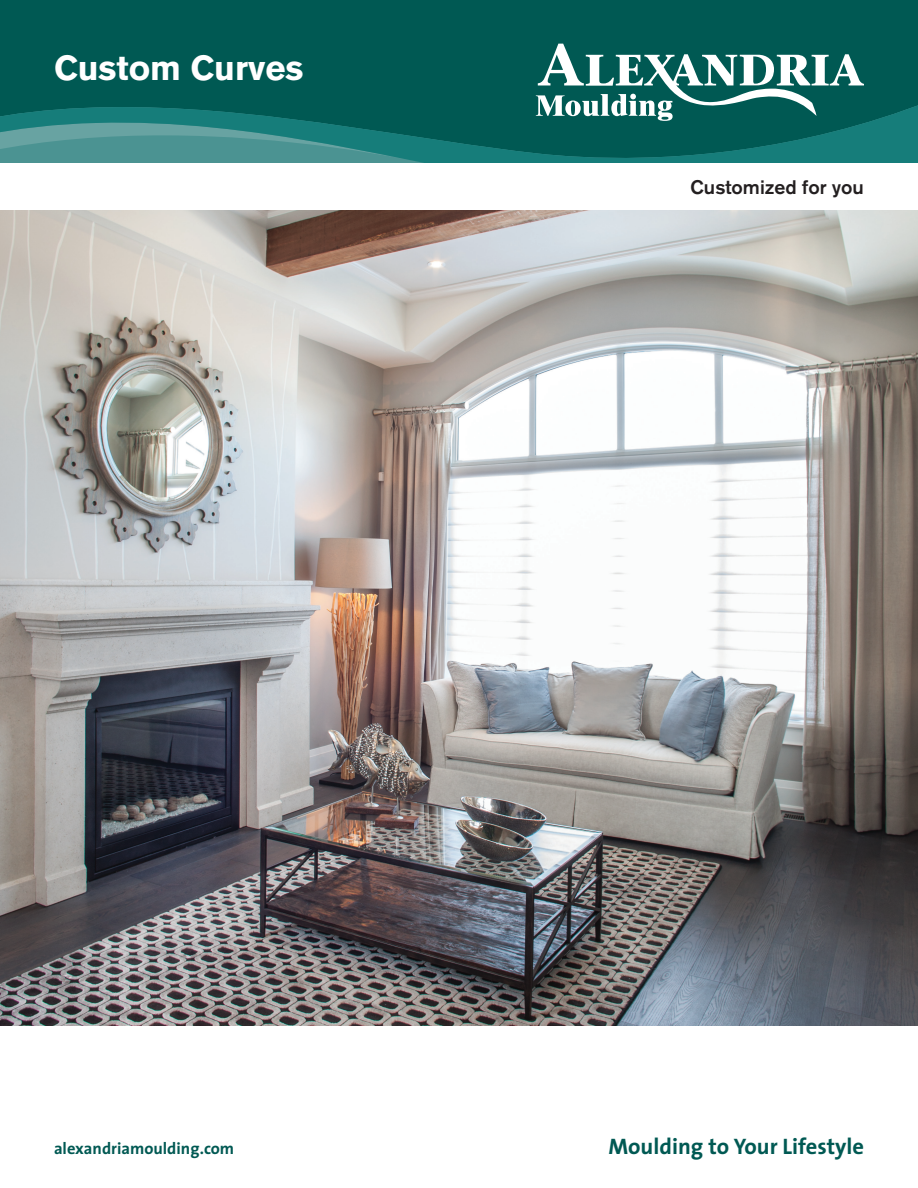
<style>
.page{position:relative;width:918px;height:1188px;background:#fff}
.page>*{position:absolute;margin:0;border:0;box-sizing:border-box;transform-origin:0 0}
.t1{font:700 34.5px "Akzidenz Grotesk BE";color:#fff}
.t2{font:700 22.5px "The Sans";color:#005953}
.t3{font:500 19.5px "Akzidenz Grotesk BE";color:#231f20}
.t4{font:700 16.5px "The Sans";color:#005953}
</style>
<div class="page">
<img style="left:0;top:210px;width:918px;height:816px">
<svg style="left:0;top:0;width:918px;height:163px;background:#0b645e"></svg>
<svg style="left:536px;top:44px;width:328px;height:77px"></svg>
<h1 class="t1" style="left:54px;top:48px;width:251px">Custom Curves</h1>
<p class="t3" style="left:691px;top:176px;width:175px">Customized for you</p>
<p class="t4" style="left:54px;top:1135px;width:182px">alexandriamoulding.com</p>
<p class="t2" style="left:608px;top:1128px;width:257px">Moulding to Your Lifestyle</p>
</div>
